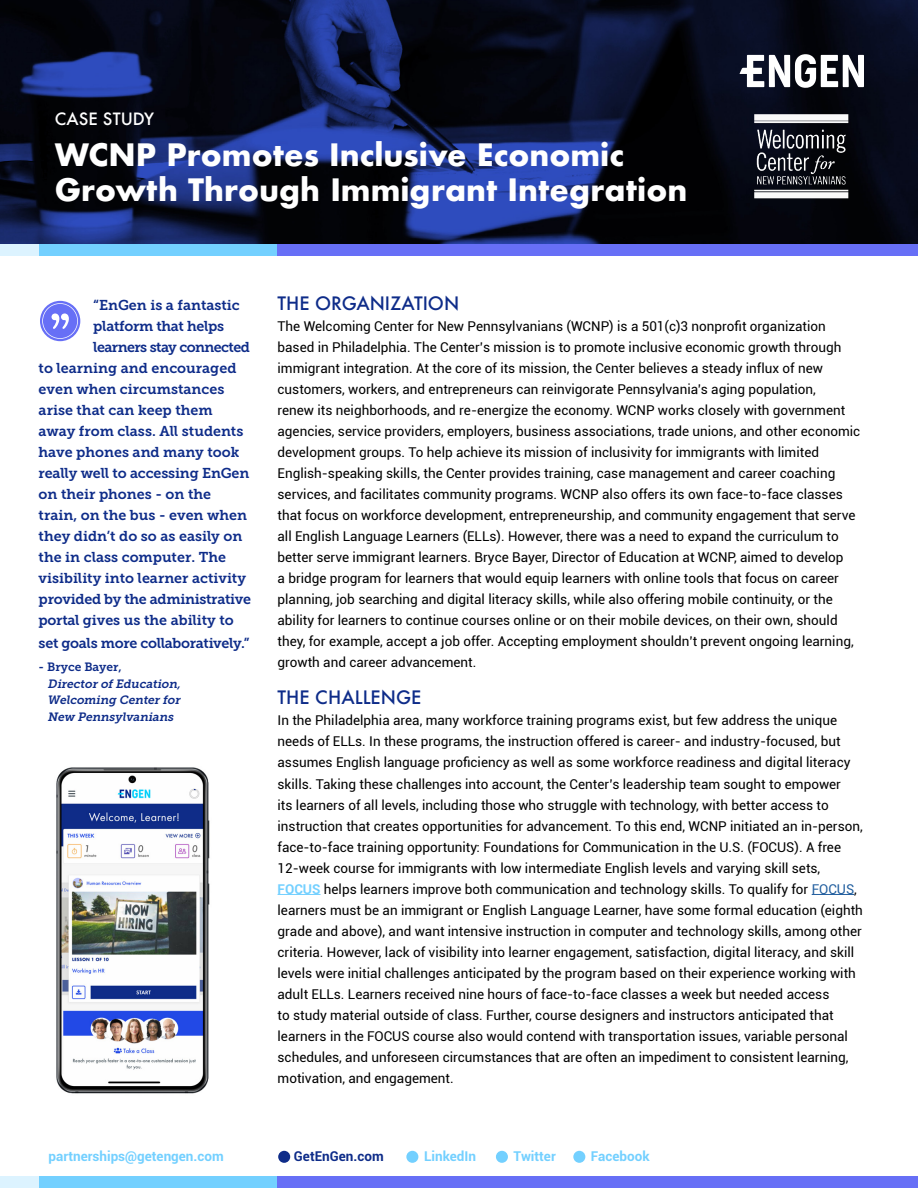
<style>
.page{position:relative;width:918px;height:1188px;background:#fff}
.page>*{position:absolute;margin:0;border:0;box-sizing:border-box;transform-origin:0 0}
.t1{font:700 30px/34.5px "Futura";color:#fff}
.t2{font:500 18px "Futura";color:#0e2c89}
.t3{font:500 16.5px "Futura";color:#fff}
.t4{font:14.25px "Museo Slab 700";color:#0e2c89}
.t5{font:14.25px "Museo Slab 700";letter-spacing:-.02em;color:#0e2c89}
.t6{font:14.25px "Museo Slab 700";letter-spacing:-.04em;color:#0e2c89}
.t7{font:13.5px/21px "Roboto";color:#000}
.t8{font:700 13.5px "Roboto";color:#73d0ff}
.t9{font:700 13.5px "Roboto";color:#0e2c89}
.t10{font:italic 12px/16.5px "Museo Slab 700";color:#0e2c89;text-align:justify}
.t11{font:12px "Museo Slab 700";color:#0e2c89}
.s1{font-weight:700;color:#73d0ff}
.s2{color:#215e9e}
</style>
<div class="page">
<img style="left:0;top:0;width:918px;height:244px">
<svg style="left:740px;top:54px;width:124px;height:34px"></svg>
<div style="left:406px;top:1151px;width:12px;height:12px;background:#73d0ff;border-radius:50%"></div>
<div style="left:496px;top:1151px;width:12px;height:12px;background:#73d0ff;border-radius:50%"></div>
<div style="left:573px;top:1151px;width:12px;height:12px;background:#73d0ff;border-radius:50%"></div>
<div style="left:278px;top:1151px;width:12px;height:12px;background:#0e2c89;border-radius:50%"></div>
<hr style="left:278px;top:894px;width:43px;height:1px;background:#73d0ff">
<hr style="left:812px;top:894px;width:42px;height:1px;background:#215e9e">
<img style="left:746px;top:109px;width:111px;height:95px">
<div style="left:248px;top:244px;width:670px;height:12px;background:#676ff6"></div>
<div style="left:0;top:244px;width:54px;height:12px;background:#dcf3ff"></div>
<div style="left:39px;top:244px;width:237px;height:12px;background:#73d0ff"></div>
<div style="left:248px;top:1176px;width:670px;height:12px;background:#676ff6"></div>
<div style="left:0;top:1176px;width:54px;height:12px;background:#dcf3ff"></div>
<div style="left:39px;top:1176px;width:237px;height:12px;background:#73d0ff"></div>
<div style="left:40px;top:301px;width:40px;height:40px;background:#676ff6;border-radius:50%"></div>
<svg style="left:42px;top:303px;width:36px;height:36px"></svg>
<img style="left:56px;top:767px;width:154px;height:327px">
<p class="t3" style="left:55px;top:108px;width:101px">CASE STUDY</p>
<h1 class="t1" style="left:55px;top:138px;width:634px">WCNP Promotes Inclusive Economic<br>Growth Through Immigrant Integration</h1>
<p class="t4" style="left:93px;top:297px;width:148px">“EnGen is a fantastic</p>
<p class="t5" style="left:93px;top:318px;width:132px">platform that helps</p>
<p class="t6" style="left:93px;top:339px;width:158px">learners stay connected</p>
<p class="t4" style="left:39px;top:360px;width:199px">to learning and encouraged</p>
<p class="t4" style="left:39px;top:381px;width:187px">even when circumstances</p>
<p class="t4" style="left:39px;top:402px;width:176px">arise that can keep them</p>
<p class="t4" style="left:39px;top:423px;width:206px">away from class. All students</p>
<p class="t4" style="left:39px;top:444px;width:202px">have phones and many took</p>
<p class="t4" style="left:39px;top:465px;width:212px">really well to accessing EnGen</p>
<p class="t4" style="left:39px;top:486px;width:174px">on their phones - on the</p>
<p class="t4" style="left:39px;top:507px;width:210px">train, on the bus - even when</p>
<p class="t4" style="left:39px;top:528px;width:205px">they didn’t do so as easily on</p>
<p class="t4" style="left:39px;top:549px;width:189px">the in class computer. The</p>
<p class="t4" style="left:39px;top:570px;width:209px">visibility into learner activity</p>
<p class="t5" style="left:39px;top:591px;width:214px">provided by the administrative</p>
<p class="t4" style="left:39px;top:612px;width:197px">portal gives us the ability to</p>
<p class="t5" style="left:39px;top:635px;width:212px">set goals more collaboratively.”</p>
<p class="t11" style="left:39px;top:660px;width:85px">- Bryce Bayer,</p>
<p class="t10" style="left:48px;top:675px;width:137px">Director of Education, Welcoming Center for New Pennsylvanians</p>
<h2 class="t2" style="left:278px;top:291px;width:183px">THE ORGANIZATION</h2>
<p class="t7" style="left:278px;top:315px;width:584px">The Welcoming Center for New Pennsylvanians (WCNP) is a 501(c)3 nonprofit organization based in Philadelphia. The Center’s mission is to promote inclusive economic growth through immigrant integration. At the core of its mission, the Center believes a steady influx of new customers, workers, and entrepreneurs can reinvigorate Pennsylvania’s aging population,<br>renew its neighborhoods, and re-energize the economy. WCNP works closely with government agencies, service providers, employers, business associations, trade unions, and other economic development groups. To help achieve its mission of inclusivity for immigrants with limited English-speaking skills, the Center provides training, case management and career coaching services, and facilitates community programs. WCNP also offers its own face-to-face classes that focus on workforce development, entrepreneurship, and community engagement that serve all English Language Learners (ELLs). However, there was a need to expand the curriculum to better serve immigrant learners. Bryce Bayer, Director of Education at WCNP, aimed to develop<br>a bridge program for learners that would equip learners with online tools that focus on career planning, job searching and digital literacy skills, while also offering mobile continuity, or the ability for learners to continue courses online or on their mobile devices, on their own, should they, for example, accept a job offer. Accepting employment shouldn’t prevent ongoing learning, growth and career advancement.</p>
<h2 class="t2" style="left:278px;top:685px;width:145px">THE CHALLENGE</h2>
<p class="t7" style="left:278px;top:710px;width:587px">In the Philadelphia area, many workforce training programs exist, but few address the unique needs of ELLs. In these programs, the instruction offered is career- and industry-focused, but assumes English language proficiency as well as some workforce readiness and digital literacy skills. Taking these challenges into account, the Center’s leadership team sought to empower<br>its learners of all levels, including those who struggle with technology, with better access to instruction that creates opportunities for advancement. To this end, WCNP initiated an in-person, face-to-face training opportunity: Foundations for Communication in the U.S. (FOCUS). A free 12-week course for immigrants with low intermediate English levels and varying skill sets, <span class="s1">FOCUS</span> helps learners improve both communication and technology skills. To qualify for <span class="s2">FOCUS</span>, learners must be an immigrant or English Language Learner, have some formal education (eighth grade and above), and want intensive instruction in computer and technology skills, among other criteria. However, lack of visibility into learner engagement, satisfaction, digital literacy, and skill levels were initial challenges anticipated by the program based on their experience working with adult ELLs. Learners received nine hours of face-to-face classes a week but needed access<br>to study material outside of class. Further, course designers and instructors anticipated that learners in the FOCUS course also would contend with transportation issues, variable personal schedules, and unforeseen circumstances that are often an impediment to consistent learning, motivation, and engagement.</p>
<p class="t8" style="left:49px;top:1147px;width:177px">partnerships@getengen.com</p>
<p class="t9" style="left:294px;top:1147px;width:91px">GetEnGen.com</p>
<p class="t8" style="left:424px;top:1147px;width:54px">LinkedIn</p>
<p class="t8" style="left:514px;top:1147px;width:44px">Twitter</p>
<p class="t8" style="left:591px;top:1147px;width:60px">Facebook</p>
</div>
